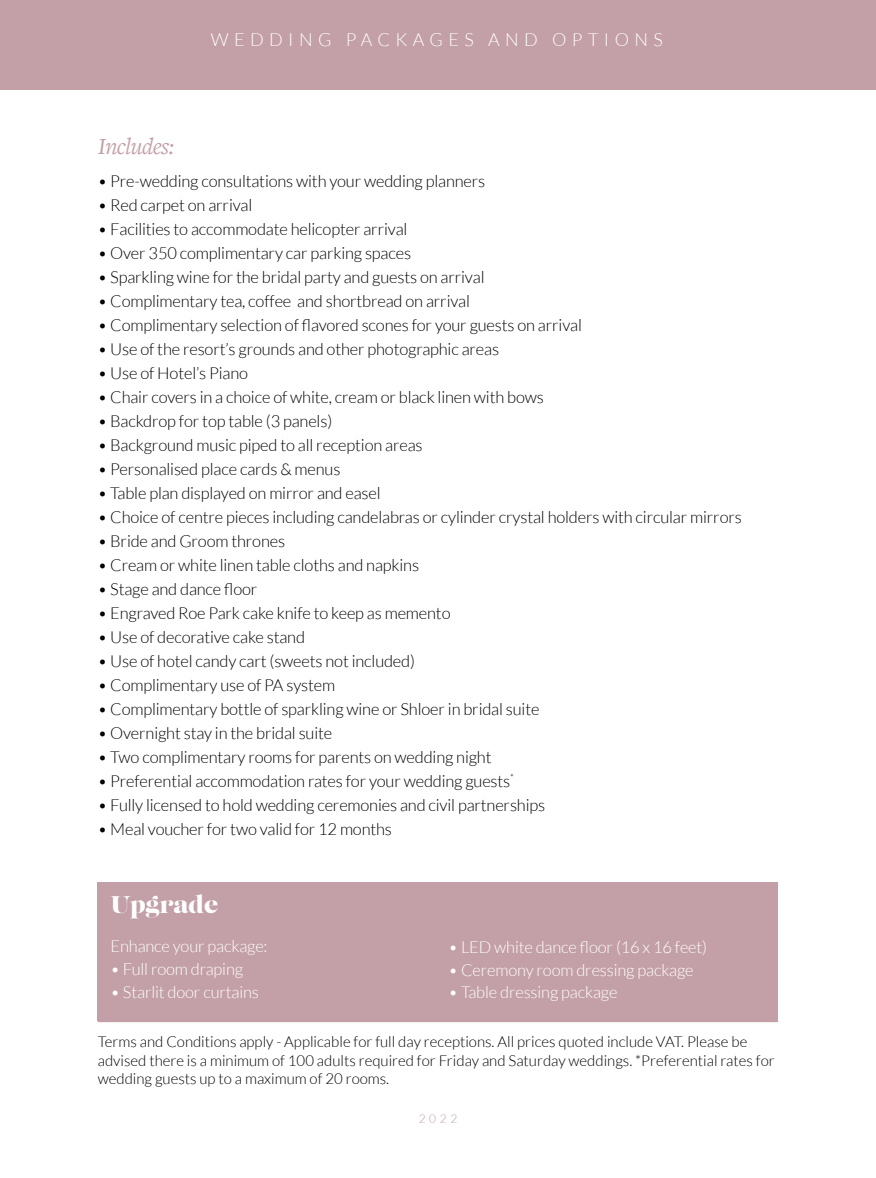
<style>
.page{position:relative;width:876px;height:1178px;background:#fff}
.page>*{position:absolute;margin:0;border:0;box-sizing:border-box;transform-origin:0 0}
.t1{font:italic 24px "Freight Text Pro";letter-spacing:-.025em;color:#c3a0a7}
.t2{font:24px "Lust";color:#fff}
.t3{font:300 18px "Lato";letter-spacing:.3em;color:#fff}
.t4{font:300 16.5px "Lato";letter-spacing:-.01em;color:#000}
.t5{font:300 16.5px "Lato";letter-spacing:-.01em;color:#fff}
.t6{font:300 15px/18.8px "Lato";color:#000}
.t7{font:300 12px "Lato";color:#c3a0a7}
</style>
<div class="page">
<hr style="left:98px;top:1020px;width:680px;height:2px;background:#c3a0a7">
<div style="left:0;top:0;width:876px;height:89px;background:#c3a0a7"></div>
<div style="left:98px;top:882px;width:680px;height:138px;background:#c3a0a7"></div>
<p class="t3" style="left:211px;top:30px;width:453px">WEDDING PACKAGES AND OPTIONS</p>
<h1 class="t1" style="left:98px;top:130px;width:78px">Includes:</h1>
<p class="t4" style="left:98px;top:172px;width:389px">• Pre-wedding consultations with your wedding planners</p>
<p class="t4" style="left:98px;top:196px;width:156px">• Red carpet on arrival</p>
<p class="t4" style="left:98px;top:220px;width:311px">• Facilities to accommodate helicopter arrival</p>
<p class="t4" style="left:98px;top:244px;width:315px">• Over 350 complimentary car parking spaces</p>
<p class="t4" style="left:98px;top:268px;width:388px">• Sparkling wine for the bridal party and guests on arrival</p>
<p class="t4" style="left:98px;top:292px;width:374px">• Complimentary tea, coffee and shortbread on arrival</p>
<p class="t4" style="left:98px;top:316px;width:486px">• Complimentary selection of flavored scones for your guests on arrival</p>
<p class="t4" style="left:98px;top:340px;width:403px">• Use of the resort’s grounds and other photographic areas</p>
<p class="t4" style="left:98px;top:364px;width:152px">• Use of Hotel’s Piano</p>
<p class="t4" style="left:98px;top:388px;width:448px">• Chair covers in a choice of white, cream or black linen with bows</p>
<p class="t4" style="left:98px;top:412px;width:236px">• Backdrop for top table (3 panels)</p>
<p class="t4" style="left:98px;top:436px;width:326px">• Background music piped to all reception areas</p>
<p class="t4" style="left:98px;top:460px;width:244px">• Personalised place cards &amp; menus</p>
<p class="t4" style="left:98px;top:484px;width:284px">• Table plan displayed on mirror and easel</p>
<p class="t4" style="left:98px;top:508px;width:646px">• Choice of centre pieces including candelabras or cylinder crystal holders with circular mirrors</p>
<p class="t4" style="left:98px;top:532px;width:189px">• Bride and Groom thrones</p>
<p class="t4" style="left:98px;top:556px;width:323px">• Cream or white linen table cloths and napkins</p>
<p class="t4" style="left:98px;top:580px;width:161px">• Stage and dance floor</p>
<p class="t4" style="left:98px;top:604px;width:354px">• Engraved Roe Park cake knife to keep as memento</p>
<p class="t4" style="left:98px;top:628px;width:209px">• Use of decorative cake stand</p>
<p class="t4" style="left:98px;top:652px;width:319px">• Use of hotel candy cart (sweets not included)</p>
<p class="t4" style="left:98px;top:676px;width:239px">• Complimentary use of PA system</p>
<p class="t4" style="left:98px;top:700px;width:443px">• Complimentary bottle of sparkling wine or Shloer in bridal suite</p>
<p class="t4" style="left:98px;top:724px;width:236px">• Overnight stay in the bridal suite</p>
<p class="t4" style="left:98px;top:748px;width:395px">• Two complimentary rooms for parents on wedding night</p>
<p class="t4" style="left:98px;top:772px;width:418px">• Preferential accommodation rates for your wedding guests<sup>*</sup></p>
<p class="t4" style="left:98px;top:796px;width:449px">• Fully licensed to hold wedding ceremonies and civil partnerships</p>
<p class="t4" style="left:98px;top:820px;width:296px">• Meal voucher for two valid for 12 months</p>
<h1 class="t2" style="left:111px;top:890px;width:109px">Upgrade</h1>
<p class="t5" style="left:111px;top:938px;width:158px">Enhance your package:</p>
<p class="t5" style="left:111px;top:960px;width:134px">• Full room draping</p>
<p class="t5" style="left:111px;top:983px;width:150px">• Starlit door curtains</p>
<p class="t5" style="left:449px;top:938px;width:260px">• LED white dance floor (16 x 16 feet)</p>
<p class="t5" style="left:449px;top:961px;width:247px">• Ceremony room dressing package</p>
<p class="t5" style="left:449px;top:983px;width:170px">• Table dressing package</p>
<p class="t6" style="left:98px;top:1032px;width:678px">Terms and Conditions apply - Applicable for full day receptions. All prices quoted include VAT. Please be advised there is a minimum of 100 adults required for Friday and Saturday weddings. *Preferential rates for wedding guests up to a maximum of 20 rooms.</p>
<p class="t7" style="left:419px;top:1112px;width:40px">2022</p>
</div>
